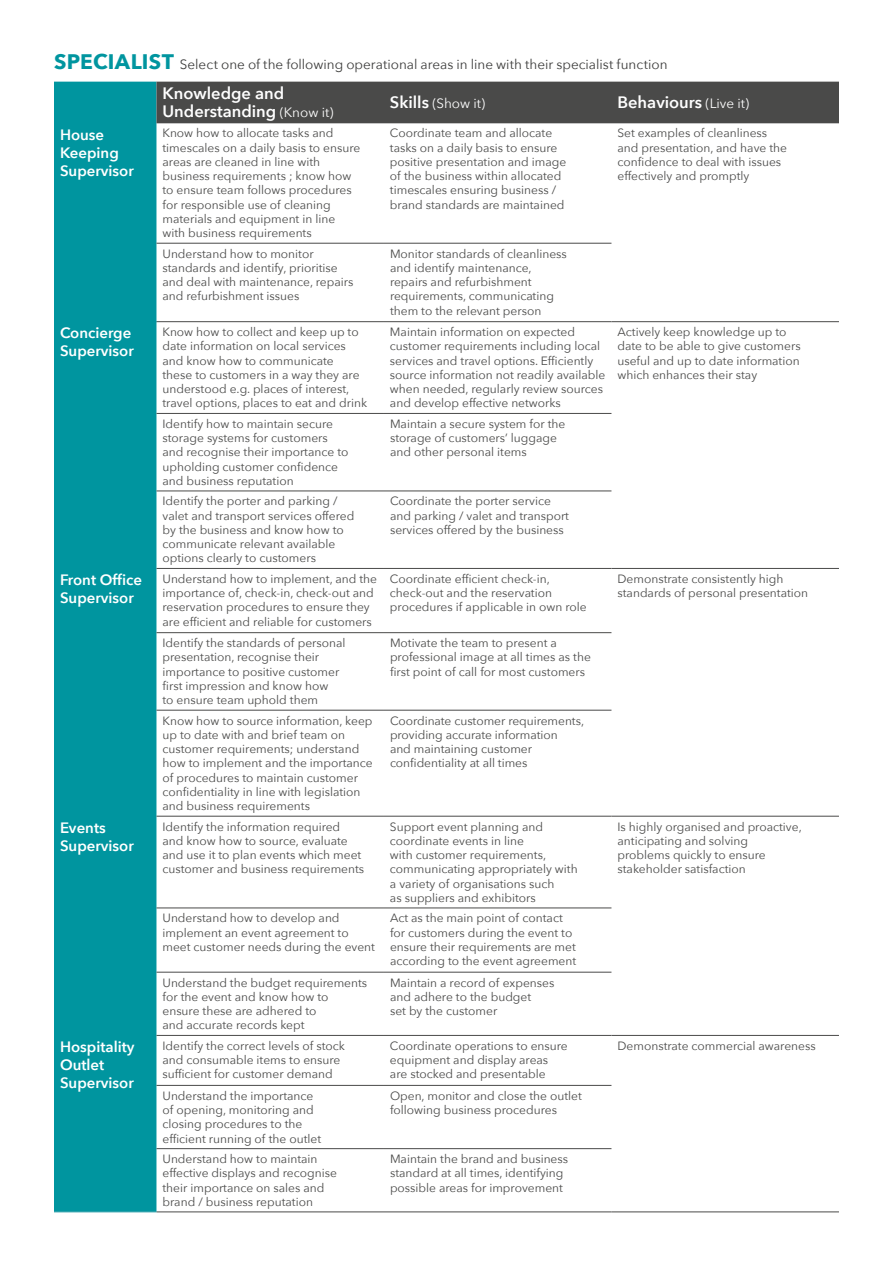
<style>
.page{position:relative;width:893px;height:1263px;background:#fff}
.page>*{position:absolute;margin:0;border:0;box-sizing:border-box;transform-origin:0 0}
.t1{font:600 16.5px/18px "Avenir Next";color:#fff}
.t2{font:600 15px/18px "Avenir Next";color:#fff}
.t3{font:13.5px "Avenir Next";color:#3c3c3b}
.t4{font:13.5px "Avenir Next";color:#fff}
.t5{font:12px/14.2px "Avenir Next";color:#4a4a49}
.s1{font-weight:700;font-size:21px;color:#00959f}
.s2{font-weight:400;font-size:13.5px}
.s3{font-weight:600;font-size:16.5px}
</style>
<div class="page">
<div style="left:54px;top:82px;width:102px;height:1129px;background:#00959f"></div>
<div style="left:156px;top:82px;width:683px;height:41px;background:#4a4a49"></div>
<hr style="left:156px;top:413px;width:228px;height:1px;background:#4a4a49">
<hr style="left:384px;top:413px;width:227px;height:1px;background:#4a4a49">
<hr style="left:156px;top:816px;width:228px;height:1px;background:#4a4a49">
<hr style="left:384px;top:816px;width:227px;height:1px;background:#4a4a49">
<hr style="left:611px;top:816px;width:228px;height:1px;background:#4a4a49">
<hr style="left:156px;top:1035px;width:228px;height:1px;background:#4a4a49">
<hr style="left:384px;top:1035px;width:227px;height:1px;background:#4a4a49">
<hr style="left:611px;top:1035px;width:228px;height:1px;background:#4a4a49">
<hr style="left:611px;top:1211px;width:228px;height:1px;background:#4a4a49">
<hr style="left:156px;top:907px;width:228px;height:1px;background:#4a4a49">
<hr style="left:384px;top:907px;width:227px;height:1px;background:#4a4a49">
<hr style="left:156px;top:972px;width:228px;height:1px;background:#4a4a49">
<hr style="left:384px;top:972px;width:227px;height:1px;background:#4a4a49">
<hr style="left:156px;top:1085px;width:228px;height:1px;background:#4a4a49">
<hr style="left:384px;top:1085px;width:227px;height:1px;background:#4a4a49">
<hr style="left:156px;top:1148px;width:228px;height:1px;background:#4a4a49">
<hr style="left:384px;top:1148px;width:227px;height:1px;background:#4a4a49">
<hr style="left:156px;top:1211px;width:228px;height:1px;background:#4a4a49">
<hr style="left:384px;top:1211px;width:227px;height:1px;background:#4a4a49">
<hr style="left:156px;top:243px;width:228px;height:1px;background:#4a4a49">
<hr style="left:384px;top:243px;width:227px;height:1px;background:#4a4a49">
<hr style="left:156px;top:321px;width:228px;height:1px;background:#4a4a49">
<hr style="left:384px;top:321px;width:227px;height:1px;background:#4a4a49">
<hr style="left:611px;top:321px;width:228px;height:1px;background:#4a4a49">
<hr style="left:156px;top:491px;width:228px;height:1px;background:#4a4a49">
<hr style="left:384px;top:491px;width:227px;height:1px;background:#4a4a49">
<hr style="left:156px;top:568px;width:228px;height:1px;background:#4a4a49">
<hr style="left:384px;top:568px;width:227px;height:1px;background:#4a4a49">
<hr style="left:611px;top:568px;width:228px;height:1px;background:#4a4a49">
<hr style="left:156px;top:632px;width:228px;height:1px;background:#4a4a49">
<hr style="left:384px;top:632px;width:227px;height:1px;background:#4a4a49">
<hr style="left:156px;top:710px;width:228px;height:1px;background:#4a4a49">
<hr style="left:384px;top:710px;width:227px;height:1px;background:#4a4a49">
<hr style="left:54px;top:321px;width:102px;height:1px;background:#00959f">
<hr style="left:54px;top:1211px;width:102px;height:1px;background:#36a3ad">
<p class="t3" style="left:54px;top:53px;width:615px"><span class="s1">SPECIALIST</span> Select one of the following operational areas in line with their specialist function</p>
<h1 class="t1" style="left:162px;top:84px;width:172px">Knowledge and<br>Understanding <span class="s2">(Know it)</span></h1>
<p class="t4" style="left:390px;top:92px;width:97px"><span class="s3">Skills</span> (Show it)</p>
<h1 class="t1" style="left:617px;top:93px;width:133px">Behaviours <span class="s2">(Live it)</span></h1>
<p class="t2" style="left:60px;top:125px;width:75px">House<br>Keeping<br>Supervisor</p>
<p class="t5" style="left:162px;top:126px;width:199px">Know how to allocate tasks and timescales on a daily basis to ensure areas are cleaned in line with business requirements ; know how to ensure team follows procedures for responsible use of cleaning materials and equipment in line with business requirements</p>
<p class="t5" style="left:390px;top:126px;width:178px">Coordinate team and allocate tasks on a daily basis to ensure positive presentation and image of the business within allocated timescales ensuring business / brand standards are maintained</p>
<p class="t5" style="left:617px;top:126px;width:171px">Set examples of cleanliness and presentation, and have the confidence to deal with issues effectively and promptly</p>
<p class="t5" style="left:162px;top:246px;width:192px">Understand how to monitor standards and identify, prioritise and deal with maintenance, repairs and refurbishment issues</p>
<p class="t5" style="left:390px;top:246px;width:178px">Monitor standards of cleanliness and identify maintenance, repairs and refurbishment requirements, communicating them to the relevant person</p>
<p class="t2" style="left:60px;top:324px;width:75px">Concierge<br>Supervisor</p>
<p class="t5" style="left:162px;top:324px;width:206px">Know how to collect and keep up to date information on local services and know how to communicate<br>these to customers in a way they are understood e.g. places of interest, travel options, places to eat and drink</p>
<p class="t5" style="left:390px;top:324px;width:217px">Maintain information on expected customer requirements including local services and travel options. Efficiently source information not readily available when needed, regularly review sources and develop effective networks</p>
<p class="t5" style="left:617px;top:324px;width:185px">Actively keep knowledge up to date to be able to give customers useful and up to date information which enhances their stay</p>
<p class="t5" style="left:162px;top:416px;width:187px">Identify how to maintain secure storage systems for customers and recognise their importance to upholding customer confidence and business reputation</p>
<p class="t5" style="left:390px;top:416px;width:177px">Maintain a secure system for the storage of customers’ luggage and other personal items</p>
<p class="t5" style="left:162px;top:493px;width:193px">Identify the porter and parking / valet and transport services offered by the business and know how to communicate relevant available options clearly to customers</p>
<p class="t5" style="left:390px;top:493px;width:181px">Coordinate the porter service and parking / valet and transport services offered by the business</p>
<p class="t2" style="left:60px;top:570px;width:83px">Front Office<br>Supervisor</p>
<p class="t5" style="left:162px;top:571px;width:216px">Understand how to implement, and the importance of, check-in, check-out and reservation procedures to ensure they are efficient and reliable for customers</p>
<p class="t5" style="left:390px;top:571px;width:198px">Coordinate efficient check-in, check-out and the reservation procedures if applicable in own role</p>
<p class="t5" style="left:617px;top:571px;width:192px">Demonstrate consistently high standards of personal presentation</p>
<p class="t5" style="left:162px;top:635px;width:185px">Identify the standards of personal presentation, recognise their importance to positive customer first impression and know how<br>to ensure team uphold them</p>
<p class="t5" style="left:390px;top:635px;width:202px">Motivate the team to present a professional image at all times as the first point of call for most customers</p>
<p class="t5" style="left:162px;top:713px;width:212px">Know how to source information, keep up to date with and brief team on customer requirements; understand how to implement and the importance of procedures to maintain customer confidentiality in line with legislation and business requirements</p>
<p class="t5" style="left:390px;top:713px;width:196px">Coordinate customer requirements, providing accurate information<br>and maintaining customer confidentiality at all times</p>
<p class="t2" style="left:60px;top:818px;width:75px">Events<br>Supervisor</p>
<p class="t5" style="left:162px;top:819px;width:203px">Identify the information required and know how to source, evaluate and use it to plan events which meet customer and business requirements</p>
<p class="t5" style="left:390px;top:819px;width:189px">Support event planning and coordinate events in line<br>with customer requirements, communicating appropriately with a variety of organisations such<br>as suppliers and exhibitors</p>
<p class="t5" style="left:617px;top:819px;width:186px">Is highly organised and proactive, anticipating and solving problems quickly to ensure stakeholder satisfaction</p>
<p class="t5" style="left:162px;top:910px;width:214px">Understand how to develop and implement an event agreement to meet customer needs during the event</p>
<p class="t5" style="left:390px;top:910px;width:188px">Act as the main point of contact for customers during the event to ensure their requirements are met according to the event agreement</p>
<p class="t5" style="left:162px;top:975px;width:206px">Understand the budget requirements for the event and know how to ensure these are adhered to<br>and accurate records kept</p>
<p class="t5" style="left:390px;top:975px;width:166px">Maintain a record of expenses and adhere to the budget<br>set by the customer</p>
<p class="t2" style="left:60px;top:1037px;width:76px">Hospitality<br>Outlet<br>Supervisor</p>
<p class="t5" style="left:162px;top:1038px;width:184px">Identify the correct levels of stock and consumable items to ensure sufficient for customer demand</p>
<p class="t5" style="left:390px;top:1038px;width:179px">Coordinate operations to ensure equipment and display areas are stocked and presentable</p>
<p class="t5" style="left:617px;top:1038px;width:200px">Demonstrate commercial awareness</p>
<p class="t5" style="left:162px;top:1088px;width:160px">Understand the importance of opening, monitoring and closing procedures to the efficient running of the outlet</p>
<p class="t5" style="left:390px;top:1088px;width:193px">Open, monitor and close the outlet following business procedures</p>
<p class="t5" style="left:162px;top:1151px;width:176px">Understand how to maintain effective displays and recognise their importance on sales and brand / business reputation</p>
<p class="t5" style="left:390px;top:1151px;width:180px">Maintain the brand and business standard at all times, identifying possible areas for improvement</p>
</div>
